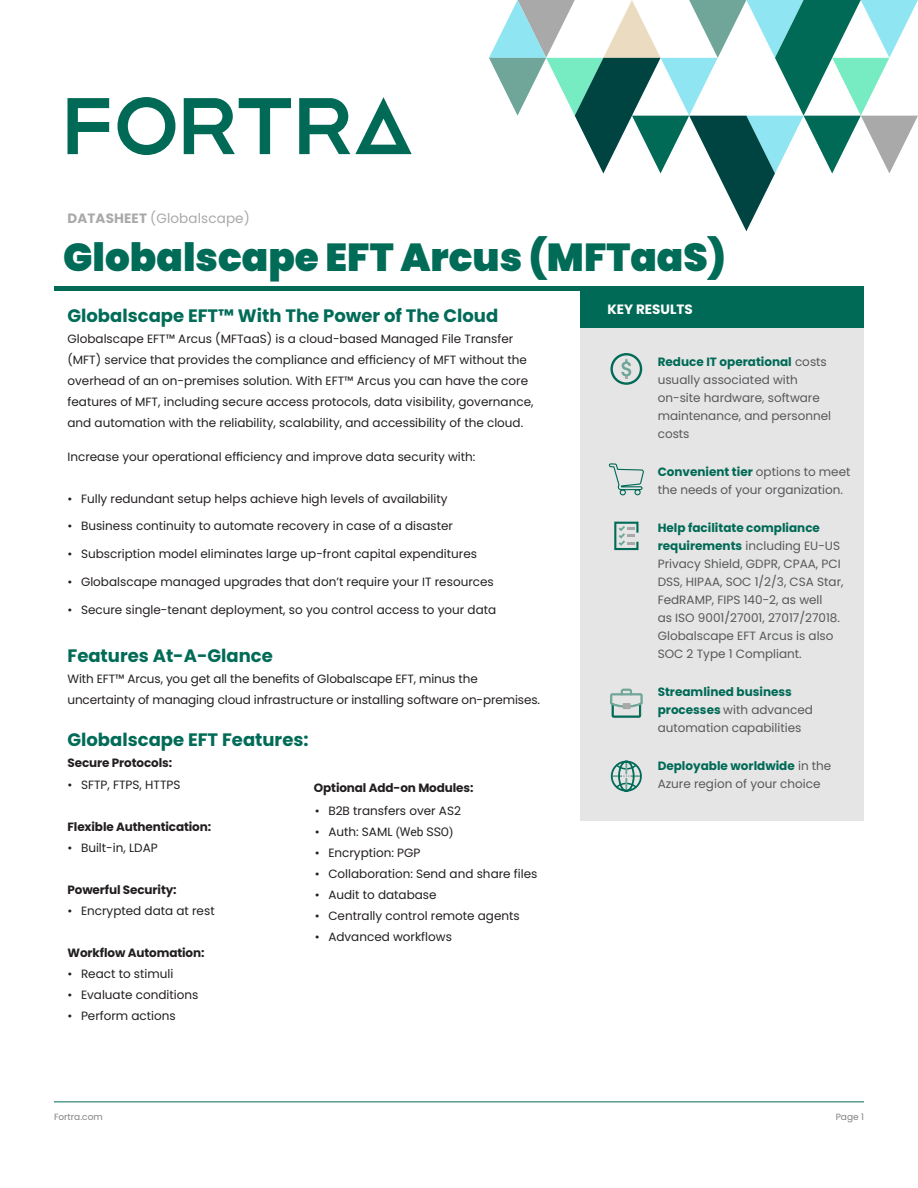
<style>
.page{position:relative;width:918px;height:1188px;background:#fff}
.page>*{position:absolute;margin:0;border:0;box-sizing:border-box;transform-origin:0 0}
.Headline{font:900 39px "Poppins";color:#006b57}
.Body_-_Subhead{font:700 18px "Poppins";color:#006b57}
.t1{font:13.5px "Poppins";letter-spacing:.01em;color:#a9a9a9}
.t2{font:700 13.5px "Poppins";color:#fff}
.Body_-_Copy{font:12px/21px "Poppins";color:#231f20}
.Sidebar_-_Body_Copy{font:12px/18px "Poppins";color:#57585a}
.Body_-_Copy-2{font:700 12px "Poppins";letter-spacing:-.01em;color:#231f20}
.Sidebar_-_Body_Copy-2{font:700 12px "Poppins";color:#006a56}
.t3{font:9px "Poppins";color:#808285}
.s1{font-weight:700}
.s2{font-weight:700;color:#006a56}
.s3{font-weight:400;color:#57585a}
.s4{font-family:"Roboto"}
</style>
<div class="page">
<div style="left:580px;top:327px;width:284px;height:494px;background:#e5e5e5"></div>
<div style="left:580px;top:286px;width:284px;height:42px;background:#006a56"></div>
<div style="left:54px;top:286px;width:810px;height:5px;background:#006a56"></div>
<svg style="left:68px;top:98px;width:41px;height:56px"></svg>
<svg style="left:299px;top:97px;width:113px;height:57px"></svg>
<svg style="left:184px;top:98px;width:107px;height:56px"></svg>
<svg style="left:117px;top:97px;width:58px;height:58px"></svg>
<svg style="left:489px;top:0;width:429px;height:231px"></svg>
<hr style="left:54px;top:1101px;width:810px;height:1px;background:#006a56">
<svg style="left:608px;top:463px;width:36px;height:33px"></svg>
<svg style="left:611px;top:353px;width:31px;height:32px"></svg>
<svg style="left:610px;top:688px;width:33px;height:30px"></svg>
<div style="left:623px;top:703px;width:8px;height:6px;background:#a8a8a8"></div>
<svg style="left:614px;top:522px;width:24px;height:28px"></svg>
<svg style="left:610px;top:760px;width:32px;height:32px"></svg>
<p class="t1" style="left:68px;top:210px;width:184px"><span class="s1">DATASHEET</span> (Globalscape)</p>
<p class="Headline" style="left:63px;top:234px;width:664px">Globalscape EFT Arcus (MFTaaS)</p>
<p class="Body_-_Subhead" style="left:68px;top:305px;width:432px">Globalscape EFT™ With The Power of The Cloud</p>
<p class="Body_-_Copy" style="left:68px;top:328px;width:468px">Globalscape EFT™ Arcus (MFTaaS) is a cloud-based Managed File Transfer (MFT) service that provides the compliance and efficiency of MFT without the overhead of an on-premises solution. With EFT™ Arcus you can have the core features of MFT, including secure access protocols, data visibility, governance, and automation with the reliability, scalability, and accessibility of the cloud.</p>
<p class="Body_-_Copy" style="left:68px;top:447px;width:410px">Increase your operational efficiency and improve data security with:</p>
<p class="Body_-_Copy" style="left:68px;top:488px;width:382px">• Fully redundant setup helps achieve high levels of availability</p>
<p class="Body_-_Copy" style="left:68px;top:516px;width:387px">• Business continuity to automate recovery in case of a disaster</p>
<p class="Body_-_Copy" style="left:68px;top:544px;width:411px">• Subscription model eliminates large up-front capital expenditures</p>
<p class="Body_-_Copy" style="left:68px;top:571px;width:428px">• Globalscape managed upgrades that don’t require your IT resources</p>
<p class="Body_-_Copy" style="left:68px;top:599px;width:430px">• Secure single-tenant deployment, so you control access to your data</p>
<p class="Body_-_Subhead" style="left:68px;top:646px;width:207px">Features At-A-Glance</p>
<p class="Body_-_Copy" style="left:68px;top:669px;width:474px">With EFT™ Arcus, you get all the benefits of Globalscape EFT, minus the uncertainty of managing cloud infrastructure or installing software on-premises.</p>
<p class="Body_-_Subhead" style="left:68px;top:730px;width:243px">Globalscape EFT Features:</p>
<p class="Body_-_Copy-2" style="left:68px;top:756px;width:106px">Secure Protocols:</p>
<p class="t2" style="left:608px;top:302px;width:87px">KEY RESULTS</p>
<p class="Sidebar_-_Body_Copy" style="left:658px;top:353px;width:175px"><span class="s2">Reduce IT operational</span> costs usually associated with on-site hardware, software maintenance, and personnel costs</p>
<p class="Sidebar_-_Body_Copy" style="left:658px;top:463px;width:194px"><span class="s2">Convenient tier</span> options to meet the needs of your organization.</p>
<p class="Sidebar_-_Body_Copy" style="left:658px;top:519px;width:187px"><span class="s2">Help facilitate compliance requirements</span> including EU-US<br>Privacy Shield, GDPR, CPAA, PCI<br>DSS, HIPAA, SOC 1/2/3, CSA Star,<br>FedRAMP, FIPS 140-2, as well<br>as ISO 9001/27001, 27017/27018.<br>Globalscape EFT Arcus is also<br>SOC 2 Type 1 Compliant.</p>
<p class="Sidebar_-_Body_Copy" style="left:658px;top:683px;width:157px"><span class="s2">Streamlined business processes</span> with advanced automation capabilities</p>
<p class="Sidebar_-_Body_Copy-2" style="left:658px;top:759px;width:175px">Deployable worldwide <span class="s3">in the</span></p>
<p class="Body_-_Copy" style="left:68px;top:774px;width:115px">• SFTP, FTPS, HTTPS</p>
<p class="Sidebar_-_Body_Copy" style="left:658px;top:775px;width:164px">Azure region of your choice</p>
<p class="Body_-_Copy-2" style="left:68px;top:820px;width:145px">Flexible Authentication:</p>
<p class="Body_-_Copy" style="left:68px;top:837px;width:92px">• Built-in, LDAP</p>
<p class="Body_-_Copy-2" style="left:68px;top:883px;width:111px">Powerful Security:</p>
<p class="Body_-_Copy" style="left:68px;top:900px;width:149px">• Encrypted data at rest</p>
<p class="Body_-_Copy-2" style="left:68px;top:946px;width:138px">Workflow Automation:</p>
<p class="Body_-_Copy" style="left:68px;top:963px;width:107px">• React to stimuli</p>
<p class="Body_-_Copy" style="left:68px;top:984px;width:132px">• Evaluate conditions</p>
<p class="Body_-_Copy" style="left:68px;top:1005px;width:110px">• Perform actions</p>
<p class="Body_-_Copy-2" style="left:314px;top:781px;width:161px">Optional Add-on Modules:</p>
<p class="Body_-_Copy" style="left:315px;top:801px;width:148px">• B2B transfers over AS2</p>
<p class="Body_-_Copy" style="left:315px;top:822px;width:140px">• Auth: SAML <span class="s4">(Web SSO)</span></p>
<p class="Body_-_Copy" style="left:315px;top:843px;width:107px">• Encryption: PGP</p>
<p class="Body_-_Copy" style="left:315px;top:864px;width:224px">• Collaboration: Send and share files</p>
<p class="Body_-_Copy" style="left:315px;top:885px;width:123px">• Audit to database</p>
<p class="Body_-_Copy" style="left:315px;top:906px;width:206px">• Centrally control remote agents</p>
<p class="Body_-_Copy" style="left:315px;top:927px;width:139px">• Advanced workflows</p>
<p class="t3" style="left:54px;top:1112px;width:50px">Fortra.com</p>
<p class="t3" style="left:836px;top:1112px;width:30px">Page 1</p>
</div>
